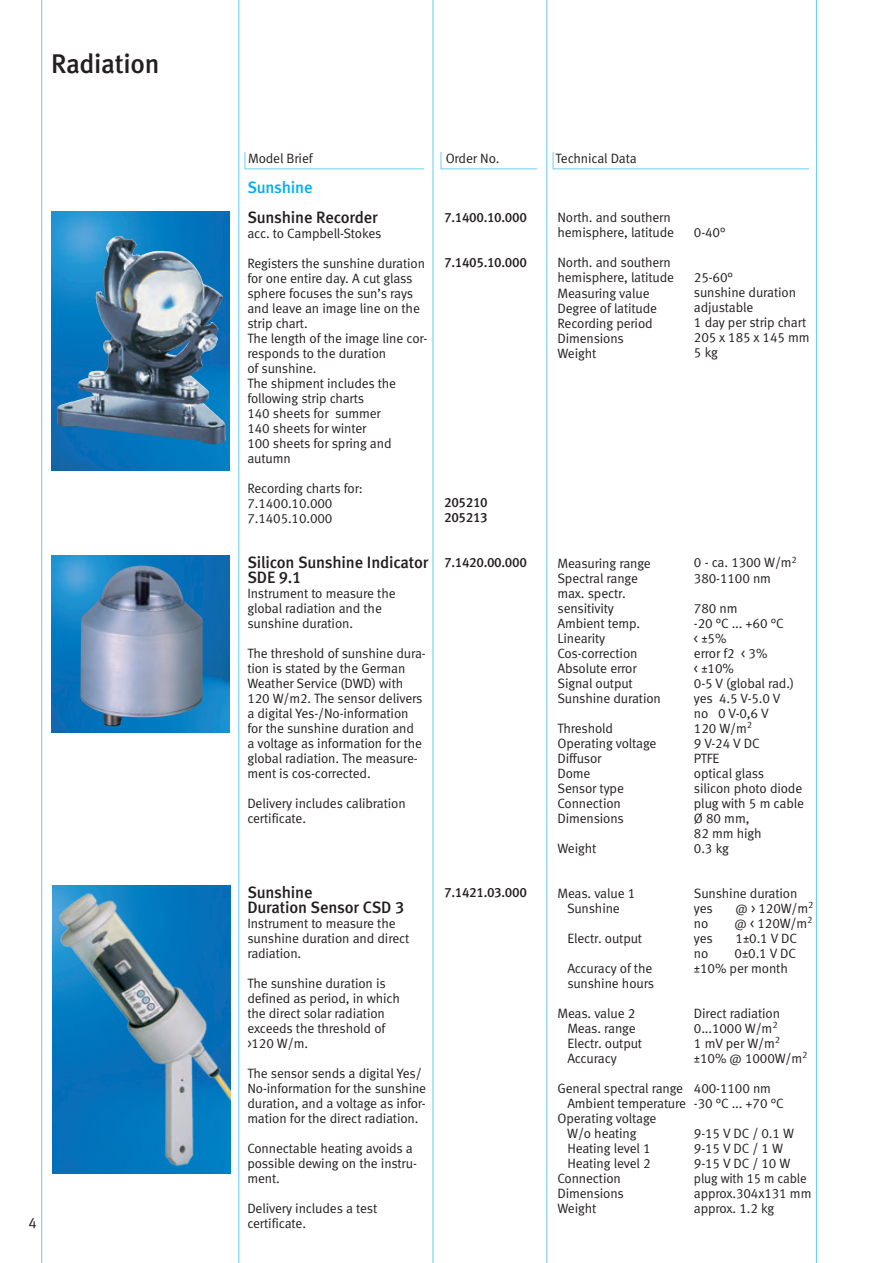
<style>
.page{position:relative;width:893px;height:1263px;background:#fff}
.page>*{position:absolute;margin:0;border:0;box-sizing:border-box;transform-origin:0 0}
.t1{font:27px "Meta Medium LF";letter-spacing:-.01em;color:#231f20}
.t2{font:16.5px/15px "Meta Medium LF";letter-spacing:-.01em;color:#231f20}
.t3{font:16.5px "Meta Medium LF";letter-spacing:-.01em;color:#00aeef}
.t4{font:15px "Meta Normal LF";color:#231f20}
.t5{font:13.5px/15px "Meta Normal LF";letter-spacing:-.01em;color:#231f20}
.t6{font:13.5px/15px "Meta Medium LF";letter-spacing:-.025em;color:#231f20}
</style>
<div class="page">
<hr style="left:41px;top:0;width:1px;height:1263px;background:#6bcff6">
<hr style="left:238px;top:0;width:1px;height:1263px;background:#6bcff6">
<hr style="left:546px;top:0;width:1px;height:1263px;background:#6bcff6">
<hr style="left:816px;top:0;width:1px;height:1263px;background:#6bcff6">
<hr style="left:432px;top:0;width:1px;height:1263px;background:#6bcff6">
<div style="left:245px;top:149px;width:181px;height:20px;border:1px solid #6bcff6"></div>
<div style="left:243px;top:146px;width:185px;height:5px;background:#fff"></div>
<div style="left:425px;top:149px;width:6px;height:28px;background:#fff"></div>
<div style="left:441px;top:149px;width:98px;height:20px;border:1px solid #6bcff6"></div>
<hr style="left:439px;top:147px;width:106px;height:4px;background:#fff">
<div style="left:537px;top:148px;width:6px;height:28px;background:#fff"></div>
<div style="left:553px;top:149px;width:258px;height:20px;border:1px solid #6bcff6"></div>
<div style="left:551px;top:146px;width:259px;height:5px;background:#fff"></div>
<div style="left:809px;top:145px;width:6px;height:28px;background:#fff"></div>
<img style="left:52px;top:555px;width:178px;height:178px">
<img style="left:80px;top:566px;width:123px;height:160px">
<img style="left:41px;top:860px;width:189px;height:311px">
<img style="left:52px;top:211px;width:178px;height:260px">
<img style="left:96px;top:236px;width:24px;height:105px">
<h1 class="t1" style="left:51px;top:48px;width:110px">Radiation</h1>
<p class="t4" style="left:28px;top:1214px;width:10px">4</p>
<p class="t5" style="left:248px;top:150px;width:66px">Model Brief</p>
<p class="t5" style="left:446px;top:150px;width:55px">Order No.</p>
<p class="t5" style="left:556px;top:150px;width:83px">Technical Data</p>
<p class="t3" style="left:247px;top:177px;width:67px">Sunshine</p>
<p class="t2" style="left:247px;top:209px;width:132px">Sunshine Recorder</p>
<p class="t5" style="left:247px;top:225px;width:136px">acc. to Campbell-Stokes</p>
<p class="t5" style="left:247px;top:255px;width:182px">Registers the sunshine duration for one entire day. A cut glass sphere focuses the sun’s rays and leave an image line on the strip chart.<br>The length of the image line cor&shy;responds to the duration<br>of sunshine.<br>The shipment includes the following strip charts<br>140 sheets for summer<br>140 sheets for winter<br>100 sheets for spring and autumn</p>
<p class="t5" style="left:247px;top:480px;width:117px">Recording charts for:<br>7.1400.10.000<br>7.1405.10.000</p>
<p class="t2" style="left:247px;top:554px;width:183px">Silicon Sunshine Indicator<br>SDE 9.1</p>
<p class="t5" style="left:247px;top:585px;width:150px">Instrument to measure the global radiation and the sunshine duration.</p>
<p class="t5" style="left:247px;top:645px;width:180px">The threshold of sunshine dura&shy;tion is stated by the German<br>Weather Service (DWD) with<br>120 W/m2. The sensor delivers a digital Yes-/No-information for the sunshine duration and<br>a voltage as information for the global radiation. The measure&shy;ment is cos-corrected.</p>
<p class="t5" style="left:247px;top:795px;width:160px">Delivery includes calibration certificate.</p>
<p class="t5" style="left:557px;top:210px;width:118px">North. and southern hemisphere, latitude</p>
<p class="t5" style="left:557px;top:255px;width:118px">North. and southern hemisphere, latitude<br>Measuring value<br>Degree of latitude<br>Recording period<br>Dimensions<br>Weight</p>
<p class="t6" style="left:444px;top:210px;width:84px">7.1400.10.000</p>
<p class="t6" style="left:444px;top:255px;width:84px">7.1405.10.000</p>
<p class="t6" style="left:444px;top:495px;width:45px">205210<br>205213</p>
<p class="t6" style="left:444px;top:555px;width:84px">7.1420.00.000</p>
<p class="t5" style="left:557px;top:555px;width:105px">Measuring range<br>Spectral range max. spectr. sensitivity<br>Ambient temp.<br>Linearity<br>Cos-correction<br>Absolute error<br>Signal output<br>Sunshine duration</p>
<p class="t5" style="left:557px;top:720px;width:100px">Threshold<br>Operating voltage<br>Diffusor<br>Dome<br>Sensor type<br>Connection<br>Dimensions</p>
<p class="t5" style="left:557px;top:840px;width:40px">Weight</p>
<p class="t5" style="left:557px;top:885px;width:79px;text-align:center">Meas. value 1<br>Sunshine</p>
<p class="t5" style="left:567px;top:930px;width:76px">Electr. output</p>
<p class="t5" style="left:567px;top:960px;width:88px">Accuracy of the sunshine hours</p>
<p class="t5" style="left:567px;top:1005px;width:76px;text-indent:-10px">Meas. value 2<br>Meas. range<br>Electr. output<br>Accuracy</p>
<p class="t5" style="left:557px;top:1080px;width:127px">General spectral range</p>
<p class="t5" style="left:567px;top:1095px;width:120px">Ambient temperature</p>
<p class="t5" style="left:557px;top:1110px;width:100px">Operating voltage</p>
<p class="t5" style="left:567px;top:1125px;width:71px">W/o heating</p>
<p class="t5" style="left:567px;top:1140px;width:85px">Heating level 1</p>
<p class="t5" style="left:567px;top:1155px;width:85px">Heating level 2</p>
<p class="t5" style="left:557px;top:1170px;width:65px">Connection</p>
<p class="t5" style="left:557px;top:1185px;width:68px">Dimensions</p>
<p class="t5" style="left:557px;top:1200px;width:40px">Weight</p>
<p class="t2" style="left:247px;top:884px;width:159px">Sunshine<br>Duration Sensor CSD 3</p>
<p class="t5" style="left:247px;top:915px;width:163px">Instrument to measure the sunshine duration and direct radiation.</p>
<p class="t5" style="left:247px;top:975px;width:154px">The sunshine duration is defined as period, in which the direct solar radiation exceeds the threshold of &gt;120 W/m.</p>
<p class="t5" style="left:247px;top:1065px;width:180px">The sensor sends a digital Yes/<br>No-information for the sunshine duration, and a voltage as infor&shy;mation for the direct radiation.</p>
<p class="t5" style="left:247px;top:1140px;width:171px">Connectable heating avoids a possible dewing on the instru&shy;ment.</p>
<p class="t5" style="left:247px;top:1200px;width:131px">Delivery includes a test certificate.</p>
<p class="t6" style="left:444px;top:885px;width:84px">7.1421.03.000</p>
<p class="t5" style="left:694px;top:225px;width:33px">0-40°</p>
<p class="t5" style="left:694px;top:270px;width:117px">25-60°<br>sunshine duration adjustable<br>1 day per strip chart<br>205 x 185 x 145 mm<br>5 kg</p>
<p class="t5" style="left:694px;top:555px;width:104px">0 - ca. 1300 W/m<sup>2<br></sup>380-1100 nm</p>
<p class="t5" style="left:694px;top:600px;width:111px">780 nm<br>-20 °C ... +60 °C<br>&lt; ±5%<br>error f2 &lt; 3%<br>&lt; ±10%<br>0-5 V (global rad.) yes 4.5 V-5.0 V<br>no 0 V-0,6 V<br>120 W/m<sup>2<br></sup>9 V-24 V DC<br>PTFE<br>optical glass silicon photo diode plug with 5 m cable<br>Ø 80 mm,<br>82 mm high<br>0.3 kg</p>
<p class="t5" style="left:694px;top:885px;width:105px">Sunshine duration yes</p>
<p class="t5" style="left:736px;top:900px;width:79px">@ &gt; 120W/m<sup>2</sup></p>
<p class="t5" style="left:694px;top:915px;width:16px">no</p>
<p class="t5" style="left:735px;top:915px;width:79px">@ &lt; 120W/m<sup>2</sup></p>
<p class="t5" style="left:694px;top:930px;width:20px">yes</p>
<p class="t5" style="left:736px;top:930px;width:63px">1±0.1 V DC</p>
<p class="t5" style="left:694px;top:945px;width:16px">no</p>
<p class="t5" style="left:694px;top:945px;width:104px;text-indent:41px">0±0.1 V DC ±10% per month</p>
<p class="t5" style="left:694px;top:1005px;width:115px">Direct radiation<br>0...1000 W/m<sup>2<br></sup>1 mV per W/m<sup>2 </sup>±10% @ 1000W/m<sup>2</sup></p>
<p class="t5" style="left:694px;top:1080px;width:91px">400-1100 nm -30 °C ... +70 °C</p>
<p class="t5" style="left:694px;top:1125px;width:119px">9-15 V DC / 0.1 W<br>9-15 V DC / 1 W<br>9-15 V DC / 10 W plug with 15 m cable approx.304x131 mm approx. 1.2 kg</p>
</div>
